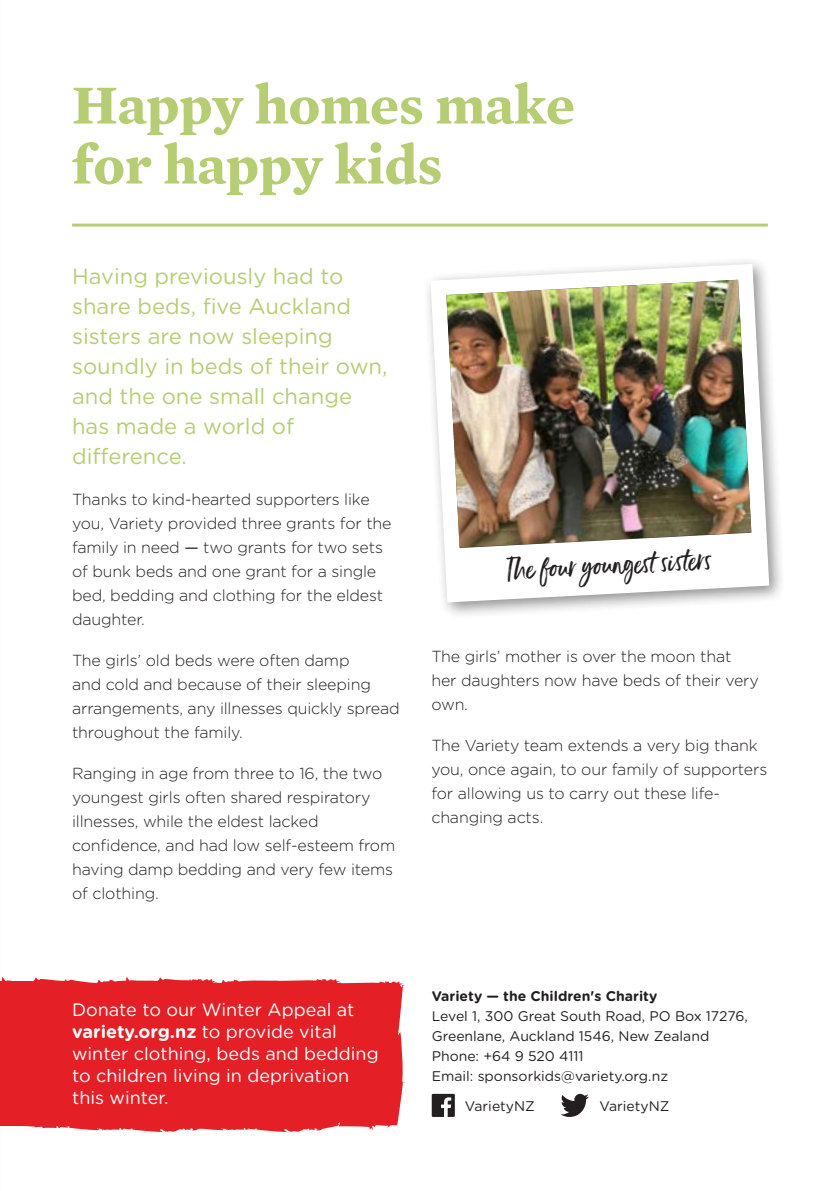
<style>
.page{position:relative;width:840px;height:1191px;background:#fff}
.page>*{position:absolute;margin:0;border:0;box-sizing:border-box;transform-origin:0 0}
.t1{font:700 56px/60px "Mercury Text G1";color:#b6cd74}
.t2{font:28px "Ernestand Emily";color:#231f20}
.t3{font:22px/30px "Gotham Rounded";color:#b6cd74}
.t4{font:18px/22px "Gotham Rounded";color:#fff}
.t5{font:300 16px/24px "Gotham Rounded";letter-spacing:-.01em;color:#231f20}
.t6{font:14px/20px "Gotham Rounded";color:#231f20}
.s1{font-weight:400}
.s2{font-weight:700}
</style>
<div class="page">
<hr style="left:72px;top:223px;width:695px;height:3px;background:#b6cd74">
<div style="left:0;top:977px;width:405px;height:155px;background:#e41f25"></div>
<svg style="left:431px;top:1093px;width:23px;height:24px"></svg>
<svg style="left:560px;top:1093px;width:28px;height:24px"></svg>
<div style="left:422px;top:256px;width:364px;height:364px;background:#231f20;opacity:.5"></div>
<svg style="left:430px;top:264px;width:338px;height:338px"></svg>
<img style="left:446px;top:280px;width:305px;height:267px">
<div style="left:0;top:981px;width:32px;height:144px;background:#e41f25"></div>
<p class="t1" style="left:72px;top:74px;width:504px">Happy homes make for happy kids</p>
<p class="t3" style="left:72px;top:260px;width:317px">Having previously had to share beds, five Auckland sisters are now sleeping soundly in beds of their own, and the one small change has made a world of difference.</p>
<p class="t5" style="left:72px;top:487px;width:321px">Thanks to kind-hearted supporters like you, Variety provided three grants for the family in need <span class="s1">—</span> two grants for two sets of bunk beds and one grant for a single bed, bedding and clothing for the eldest daughter.</p>
<p class="t5" style="left:72px;top:648px;width:329px">The girls’ old beds were often damp<br>and cold and because of their sleeping arrangements, any illnesses quickly spread throughout the family.</p>
<p class="t5" style="left:72px;top:761px;width:324px">Ranging in age from three to 16, the two youngest girls often shared respiratory illnesses, while the eldest lacked confidence, and had low self-esteem from having damp bedding and very few items of clothing.</p>
<p class="t2" style="left:506px;top:552px;width:206px;rotate:-3deg">The four youngest sisters</p>
<p class="t5" style="left:431px;top:643px;width:329px">The girls’ mother is over the moon that her daughters now have beds of their very own.</p>
<p class="t5" style="left:431px;top:732px;width:337px">The Variety team extends a very big thank you, once again, to our family of supporters for allowing us to carry out these life&shy;changing acts.</p>
<p class="t4" style="left:72px;top:998px;width:308px">Donate to our Winter Appeal at <span class="s2">variety.org.nz</span> to provide vital winter clothing, beds and bedding to children living in deprivation this winter.</p>
<p class="t6" style="left:431px;top:985px;width:317px"><span class="s2">Variety — the Children's Charity<br></span>Level 1, 300 Great South Road, PO Box 17276, Greenlane, Auckland 1546, New Zealand Phone: +64 9 520 4111<br>Email: sponsorkids@variety.org.nz</p>
<p class="t6" style="left:464px;top:1095px;width:71px">VarietyNZ</p>
<p class="t6" style="left:599px;top:1095px;width:71px">VarietyNZ</p>
</div>
